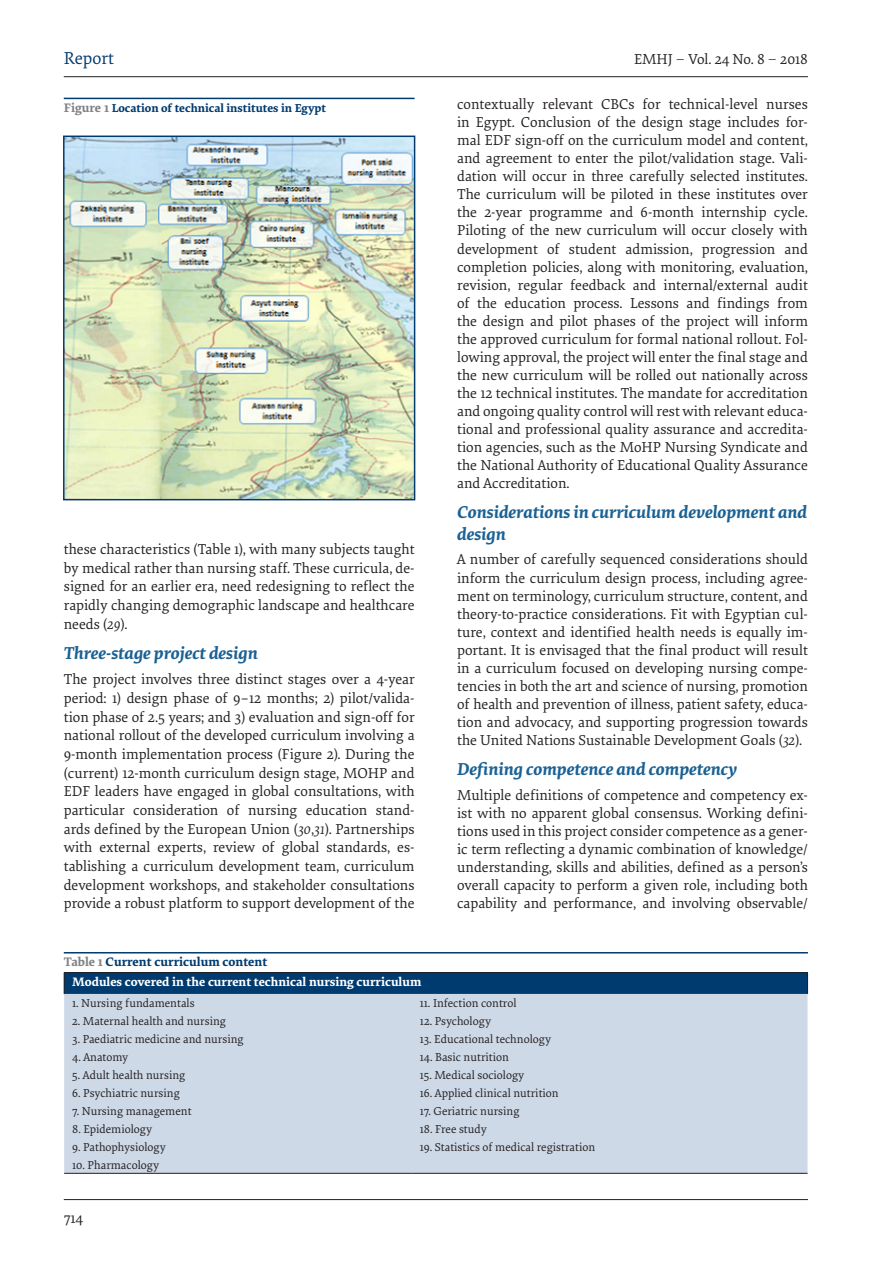
<style>
.page{position:relative;width:893px;height:1263px;background:#fff}
.page>*{position:absolute;margin:0;border:0;box-sizing:border-box;transform-origin:0 0}
.t1{font:italic 700 18px/21.6px "Elena";color:#1b6194}
.t2{font:18px "Elena";color:#003b70}
.Body_1{font:15px/18px "Elena";color:#231f20;text-align:justify}
.tabletit{font:700 12.9px "Elena";color:#003b70}
.tabletxt1{font:700 12.75px "Elena";color:#fff}
.tabletxt{font:12px "Elena";color:#231f20}
.Figure_caption{font:700 12px "Elena";color:#003b70}
.s1{font-family:"Ropa Sans PTT";font-weight:300}
.s2{font-size:12.9px;color:#808285}
.s3{font-style:italic}
.s4{color:#808285}
</style>
<div class="page">
<hr style="left:64px;top:1199px;width:744px;height:1px;background:#231f20">
<hr style="left:64px;top:76px;width:744px;height:1px;background:#231f20">
<hr style="left:64px;top:952px;width:744px;height:1px;background:#003b70">
<div style="left:64px;top:973px;width:743px;height:21px;background:#003b70"></div>
<div style="left:64px;top:994px;width:743px;height:179px;background:#ced9e7"></div>
<hr style="left:64px;top:972px;width:348px;height:1px;background:#231f20">
<hr style="left:412px;top:972px;width:396px;height:1px;background:#231f20">
<svg style="left:64px;top:973px;width:1px;height:21px"></svg>
<svg style="left:807px;top:973px;width:1px;height:21px"></svg>
<hr style="left:64px;top:1173px;width:348px;height:1px;background:#231f20">
<hr style="left:412px;top:1173px;width:395px;height:1px;background:#231f20">
<img style="left:66px;top:139px;width:346px;height:358px">
<div style="left:63px;top:136px;width:352px;height:364px;border:2px solid #003b70"></div>
<hr style="left:64px;top:98px;width:351px;height:1px;background:#003b70">
<p class="t2" style="left:64px;top:45px;width:52px">Report</p>
<p class="Body_1" style="left:634px;top:49px;width:175px">EMHJ <span class="s1">–</span> Vol. 24 No. 8 <span class="s1">–</span> 2018</p>
<p class="Figure_caption" style="left:64px;top:99px;width:264px"><span class="s2">Figure 1</span> Location of technical institutes in Egypt</p>
<p class="Body_1" style="left:64px;top:539px;width:352px;line-height:18.6px">these characteristics (Table 1), with many subjects taught by medical rather than nursing staff. These curricula, de&shy;signed for an earlier era, need redesigning to reflect the rapidly changing demographic landscape and healthcare needs (<span class="s3">29</span>).</p>
<h2 class="t1" style="left:64px;top:641px;width:195px">Three-stage project design</h2>
<p class="Body_1" style="left:64px;top:670px;width:352px;line-height:18.6px">The project involves three distinct stages over a 4-year period: 1) design phase of 9–12 months; 2) pilot/valida&shy;tion phase of 2.5 years; and 3) evaluation and sign-off for national rollout of the developed curriculum involving a 9-month implementation process (Figure 2). During the (current) 12-month curriculum design stage, MOHP and EDF leaders have engaged in global consultations, with particular consideration of nursing education stand&shy;ards defined by the European Union (<span class="s3">30</span>,<span class="s3">31</span>). Partnerships with external experts, review of global standards, es&shy;tablishing a curriculum development team, curriculum development workshops, and stakeholder consultations provide a robust platform to support development of the</p>
<p class="Body_1" style="left:457px;top:95px;width:352px">contextually relevant CBCs for technical-level nurses in Egypt. Conclusion of the design stage includes for&shy;mal EDF sign-off on the curriculum model and content, and agreement to enter the pilot/validation stage. Vali&shy;dation will occur in three carefully selected institutes.<br>The curriculum will be piloted in these institutes over the 2-year programme and 6-month internship cycle.<br>Piloting of the new curriculum will occur closely with development of student admission, progression and completion policies, along with monitoring, evaluation, revision, regular feedback and internal/external audit of the education process. Lessons and findings from the design and pilot phases of the project will inform the approved curriculum for formal national rollout. Fol&shy;lowing approval, the project will enter the final stage and the new curriculum will be rolled out nationally across the 12 technical institutes. The mandate for accreditation and ongoing quality control will rest with relevant educa&shy;tional and professional quality assurance and accredita&shy;tion agencies, such as the MoHP Nursing Syndicate and the National Authority of Educational Quality Assurance and Accreditation.</p>
<h2 class="t1" style="left:457px;top:500px;width:352px">Considerations in curriculum development and design</h2>
<p class="Body_1" style="left:457px;top:550px;width:352px">A number of carefully sequenced considerations should inform the curriculum design process, including agree&shy;ment on terminology, curriculum structure, content, and theory-to-practice considerations. Fit with Egyptian cul&shy;ture, context and identified health needs is equally im&shy;portant. It is envisaged that the final product will result in a curriculum focused on developing nursing compe&shy;tencies in both the art and science of nursing, promotion of health and prevention of illness, patient safety, educa&shy;tion and advocacy, and supporting progression towards the United Nations Sustainable Development Goals (<span class="s3">32</span>).</p>
<h2 class="t1" style="left:457px;top:757px;width:281px">Defining competence and competency</h2>
<p class="Body_1" style="left:457px;top:785px;width:352px">Multiple definitions of competence and competency ex&shy;ist with no apparent global consensus. Working defini&shy;tions used in this project consider competence as a gener&shy;ic term reflecting a dynamic combination of knowledge/ understanding, skills and abilities, defined as a person’s overall capacity to perform a given role, including both capability and performance, and involving observable/</p>
<p class="tabletit" style="left:64px;top:952px;width:205px"><span class="s4">Table 1</span> Current curriculum content</p>
<p class="tabletxt1" style="left:72px;top:972px;width:351px">Modules covered in the current technical nursing curriculum</p>
<p class="tabletxt" style="left:72px;top:995px;width:124px">1. Nursing fundamentals</p>
<p class="tabletxt" style="left:72px;top:1013px;width:155px">2. Maternal health and nursing</p>
<p class="tabletxt" style="left:72px;top:1031px;width:173px">3. Paediatric medicine and nursing</p>
<p class="tabletxt" style="left:72px;top:1049px;width:57px">4. Anatomy</p>
<p class="tabletxt" style="left:72px;top:1067px;width:115px">5. Adult health nursing</p>
<p class="tabletxt" style="left:72px;top:1085px;width:109px">6. Psychiatric nursing</p>
<p class="tabletxt" style="left:72px;top:1103px;width:121px">7. Nursing management</p>
<p class="tabletxt" style="left:72px;top:1121px;width:81px">8. Epidemiology</p>
<p class="tabletxt" style="left:72px;top:1139px;width:95px">9. Pathophysiology</p>
<p class="tabletxt" style="left:72px;top:1157px;width:88px">10. Pharmacology</p>
<p class="tabletxt" style="left:420px;top:995px;width:98px">11. Infection control</p>
<p class="tabletxt" style="left:420px;top:1013px;width:73px">12. Psychology</p>
<p class="tabletxt" style="left:420px;top:1031px;width:133px">13. Educational technology</p>
<p class="tabletxt" style="left:420px;top:1049px;width:91px">14. Basic nutrition</p>
<p class="tabletxt" style="left:420px;top:1067px;width:106px">15. Medical sociology</p>
<p class="tabletxt" style="left:420px;top:1085px;width:140px">16. Applied clinical nutrition</p>
<p class="tabletxt" style="left:420px;top:1103px;width:101px">17. Geriatric nursing</p>
<p class="tabletxt" style="left:420px;top:1121px;width:69px">18. Free study</p>
<p class="tabletxt" style="left:420px;top:1139px;width:177px">19. Statistics of medical registration</p>
<p class="Body_1" style="left:64px;top:1208px;width:21px">714</p>
</div>
